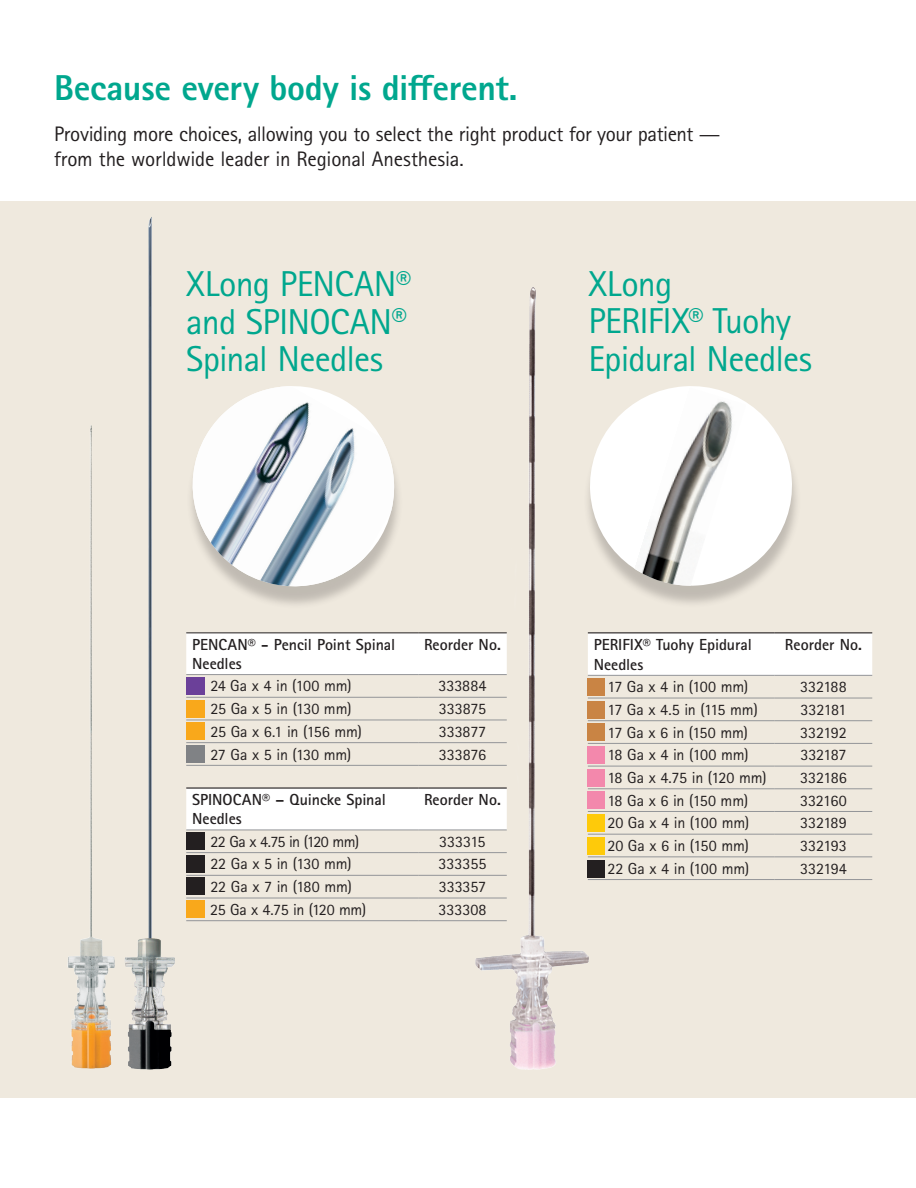
<style>
.page{position:relative;width:916px;height:1188px;background:#fff}
.page>*{position:absolute;margin:0;border:0;box-sizing:border-box;transform-origin:0 0}
.t1{font:36px/37.5px "Rotis Sans Serif Pro";letter-spacing:-.02em;color:#00a78e;text-align:justify}
.t2{font:800 36px "Rotis Sans Serif Pro";letter-spacing:-.01em;color:#00a78e}
.t3{font:21px/25.2px "Rotis Sans Serif Pro";letter-spacing:-.015em;color:#231f20}
.t4{font:16.05px "Rotis Sans Serif Pro";letter-spacing:-.01em;color:#231f20}
.t5{font:700 16.05px/19.2px "Rotis Sans Serif Pro";color:#231f20}
.t6{font:16.05px "Rotis Sans Serif Pro";letter-spacing:-.04em;color:#231f20}
.t7{font:16.05px "Rotis Sans Serif Pro";letter-spacing:-.035em;color:#231f20}
.s1{font-family:"Myriad Pro"}
.s2{font-size:30px}
.s3{font-weight:400}
</style>
<div class="page">
<div style="left:0;top:201px;width:916px;height:896px;background:#efe9de"></div>
<div style="left:583px;top:393px;width:218px;height:215px;background:#231f20;opacity:.23"></div>
<svg style="left:590px;top:386px;width:205px;height:203px"></svg>
<img style="left:634px;top:387px;width:112px;height:199px">
<div style="left:185px;top:393px;width:218px;height:216px;background:#231f20;opacity:.23"></div>
<svg style="left:185px;top:393px;width:218px;height:208px"></svg>
<img style="left:185px;top:386px;width:212px;height:210px">
<svg style="left:186px;top:633px;width:286px;height:197px"></svg>
<hr style="left:186px;top:697px;width:232px;height:1px;background:#939598">
<hr style="left:418px;top:697px;width:89px;height:1px;background:#939598">
<hr style="left:186px;top:852px;width:232px;height:1px;background:#939598">
<hr style="left:418px;top:852px;width:89px;height:1px;background:#939598">
<hr style="left:186px;top:920px;width:232px;height:1px;background:#939598">
<hr style="left:418px;top:920px;width:89px;height:1px;background:#939598">
<hr style="left:186px;top:720px;width:232px;height:1px;background:#939598">
<hr style="left:418px;top:720px;width:89px;height:1px;background:#939598">
<hr style="left:186px;top:875px;width:232px;height:1px;background:#939598">
<hr style="left:418px;top:875px;width:89px;height:1px;background:#939598">
<hr style="left:186px;top:898px;width:232px;height:1px;background:#939598">
<hr style="left:418px;top:898px;width:89px;height:1px;background:#939598">
<hr style="left:186px;top:632px;width:232px;height:1px;background:#231f20">
<hr style="left:418px;top:632px;width:89px;height:1px;background:#231f20">
<hr style="left:186px;top:674px;width:232px;height:1px;background:#939598">
<hr style="left:418px;top:674px;width:89px;height:1px;background:#939598">
<hr style="left:186px;top:742px;width:232px;height:1px;background:#939598">
<hr style="left:418px;top:742px;width:89px;height:1px;background:#939598">
<hr style="left:186px;top:765px;width:232px;height:1px;background:#939598">
<hr style="left:418px;top:765px;width:89px;height:1px;background:#939598">
<hr style="left:186px;top:787px;width:232px;height:2px;background:#231f20">
<hr style="left:418px;top:787px;width:89px;height:2px;background:#231f20">
<hr style="left:186px;top:830px;width:232px;height:1px;background:#939598">
<hr style="left:418px;top:830px;width:89px;height:1px;background:#939598">
<div style="left:186px;top:677px;width:19px;height:18px;background:#6b4099"></div>
<div style="left:186px;top:700px;width:19px;height:18px;background:#f9a81b"></div>
<div style="left:186px;top:722px;width:19px;height:18px;background:#f9a81b"></div>
<div style="left:186px;top:745px;width:19px;height:18px;background:#808285"></div>
<div style="left:186px;top:832px;width:19px;height:18px;background:#231f20"></div>
<div style="left:186px;top:855px;width:19px;height:18px;background:#231f20"></div>
<div style="left:186px;top:877px;width:19px;height:18px;background:#231f20"></div>
<div style="left:186px;top:900px;width:19px;height:18px;background:#f9a81b"></div>
<div style="left:590px;top:633px;width:282px;height:42px;background:#fff"></div>
<hr style="left:588px;top:698px;width:186px;height:1px;background:#939598">
<hr style="left:774px;top:698px;width:98px;height:1px;background:#939598">
<hr style="left:588px;top:856px;width:186px;height:1px;background:#939598">
<hr style="left:774px;top:856px;width:98px;height:1px;background:#939598">
<hr style="left:588px;top:879px;width:186px;height:1px;background:#939598">
<hr style="left:774px;top:879px;width:98px;height:1px;background:#939598">
<hr style="left:588px;top:720px;width:186px;height:1px;background:#939598">
<hr style="left:774px;top:720px;width:98px;height:1px;background:#939598">
<hr style="left:588px;top:788px;width:186px;height:1px;background:#939598">
<hr style="left:774px;top:788px;width:98px;height:1px;background:#939598">
<hr style="left:588px;top:743px;width:186px;height:1px;background:#939598">
<hr style="left:774px;top:743px;width:98px;height:1px;background:#939598">
<hr style="left:588px;top:766px;width:186px;height:1px;background:#939598">
<hr style="left:774px;top:766px;width:98px;height:1px;background:#939598">
<hr style="left:588px;top:811px;width:186px;height:1px;background:#939598">
<hr style="left:774px;top:811px;width:98px;height:1px;background:#939598">
<hr style="left:588px;top:834px;width:186px;height:1px;background:#939598">
<hr style="left:774px;top:834px;width:98px;height:1px;background:#939598">
<hr style="left:588px;top:632px;width:186px;height:1px;background:#231f20">
<hr style="left:774px;top:632px;width:98px;height:1px;background:#231f20">
<hr style="left:588px;top:675px;width:186px;height:1px;background:#939598">
<hr style="left:774px;top:675px;width:98px;height:1px;background:#939598">
<div style="left:586px;top:769px;width:18px;height:18px;background:#f388ac"></div>
<div style="left:586px;top:791px;width:18px;height:18px;background:#f388ac"></div>
<div style="left:586px;top:814px;width:18px;height:18px;background:#feca0a"></div>
<div style="left:586px;top:837px;width:18px;height:18px;background:#feca0a"></div>
<div style="left:586px;top:860px;width:18px;height:18px;background:#231f20"></div>
<div style="left:586px;top:678px;width:18px;height:18px;background:#c98444"></div>
<div style="left:586px;top:701px;width:18px;height:18px;background:#c98444"></div>
<div style="left:586px;top:723px;width:18px;height:18px;background:#c98444"></div>
<div style="left:586px;top:746px;width:18px;height:18px;background:#f388ac"></div>
<img style="left:128px;top:217px;width:56px;height:881px">
<img style="left:472px;top:287px;width:118px;height:783px">
<img style="left:55px;top:425px;width:73px;height:673px">
<h1 class="t2" style="left:54px;top:65px;width:465px">Because every body is different.</h1>
<h2 class="t3" style="left:54px;top:121px;width:667px">Providing more choices, allowing you to select the right product for your patient <span class="s1">— </span>from the worldwide leader in Regional Anesthesia.</h2>
<h1 class="t1" style="left:186px;top:266px;width:226px">XLong PENCAN<span class="s2">® </span>and SPINOCAN<span class="s2">® </span>Spinal Needles</h1>
<h1 class="t1" style="left:588px;top:265px;width:225px;text-align:left">XLong<br>PERIFIX<span class="s2">®</span> Tuohy<br>Epidural Needles</h1>
<p class="t5" style="left:192px;top:634px;width:205px">PENCAN<span class="s3">®</span> - Pencil Point Spinal<br>Needles</p>
<p class="t5" style="left:424px;top:634px;width:78px">Reorder No.</p>
<p class="t4" style="left:210px;top:677px;width:143px">24 Ga x 4 in (100 mm)</p>
<p class="t4" style="left:438px;top:677px;width:50px">333884</p>
<p class="t4" style="left:210px;top:699px;width:143px">25 Ga x 5 in (130 mm)</p>
<p class="t4" style="left:439px;top:699px;width:49px">333875</p>
<p class="t4" style="left:210px;top:722px;width:153px">25 Ga x 6.1 in (156 mm)</p>
<p class="t4" style="left:438px;top:722px;width:49px">333877</p>
<p class="t4" style="left:210px;top:745px;width:142px">27 Ga x 5 in (130 mm)</p>
<p class="t4" style="left:439px;top:745px;width:49px">333876</p>
<p class="t5" style="left:192px;top:790px;width:195px">SPINOCAN<span class="s3">®</span> – Quincke Spinal<br>Needles</p>
<p class="t5" style="left:424px;top:790px;width:78px">Reorder No.</p>
<p class="t6" style="left:210px;top:832px;width:150px">22 Ga x 4.75 in (120 mm)</p>
<p class="t4" style="left:439px;top:832px;width:48px">333315</p>
<p class="t4" style="left:210px;top:855px;width:143px">22 Ga x 5 in (130 mm)</p>
<p class="t4" style="left:438px;top:855px;width:49px">333355</p>
<p class="t4" style="left:210px;top:877px;width:143px">22 Ga x 7 in (180 mm)</p>
<p class="t4" style="left:438px;top:877px;width:49px">333357</p>
<p class="t4" style="left:210px;top:900px;width:158px">25 Ga x 4.75 in (120 mm)</p>
<p class="t4" style="left:438px;top:900px;width:50px">333308</p>
<p class="t5" style="left:593px;top:635px;width:160px">PERIFIX<span class="s3">®</span> Tuohy Epidural<br>Needles</p>
<p class="t5" style="left:785px;top:635px;width:79px">Reorder No.</p>
<p class="t4" style="left:607px;top:677px;width:142px">17 Ga x 4 in (100 mm)</p>
<p class="t4" style="left:800px;top:677px;width:48px">332188</p>
<p class="t7" style="left:607px;top:700px;width:152px">17 Ga x 4.5 in (115 mm)</p>
<p class="t4" style="left:800px;top:700px;width:47px">332181</p>
<p class="t4" style="left:607px;top:723px;width:142px">17 Ga x 6 in (150 mm)</p>
<p class="t4" style="left:800px;top:723px;width:48px">332192</p>
<p class="t4" style="left:607px;top:745px;width:143px">18 Ga x 4 in (100 mm)</p>
<p class="t4" style="left:800px;top:745px;width:48px">332187</p>
<p class="t4" style="left:607px;top:768px;width:161px">18 Ga x 4.75 in (120 mm)</p>
<p class="t4" style="left:800px;top:768px;width:48px">332186</p>
<p class="t4" style="left:607px;top:791px;width:142px">18 Ga x 6 in (150 mm)</p>
<p class="t4" style="left:800px;top:791px;width:48px">332160</p>
<p class="t4" style="left:607px;top:813px;width:143px">20 Ga x 4 in (100 mm)</p>
<p class="t4" style="left:800px;top:813px;width:48px">332189</p>
<p class="t4" style="left:607px;top:836px;width:143px">20 Ga x 6 in (150 mm)</p>
<p class="t4" style="left:800px;top:836px;width:48px">332193</p>
<p class="t4" style="left:607px;top:859px;width:143px">22 Ga x 4 in (100 mm)</p>
<p class="t4" style="left:800px;top:859px;width:48px">332194</p>
</div>
